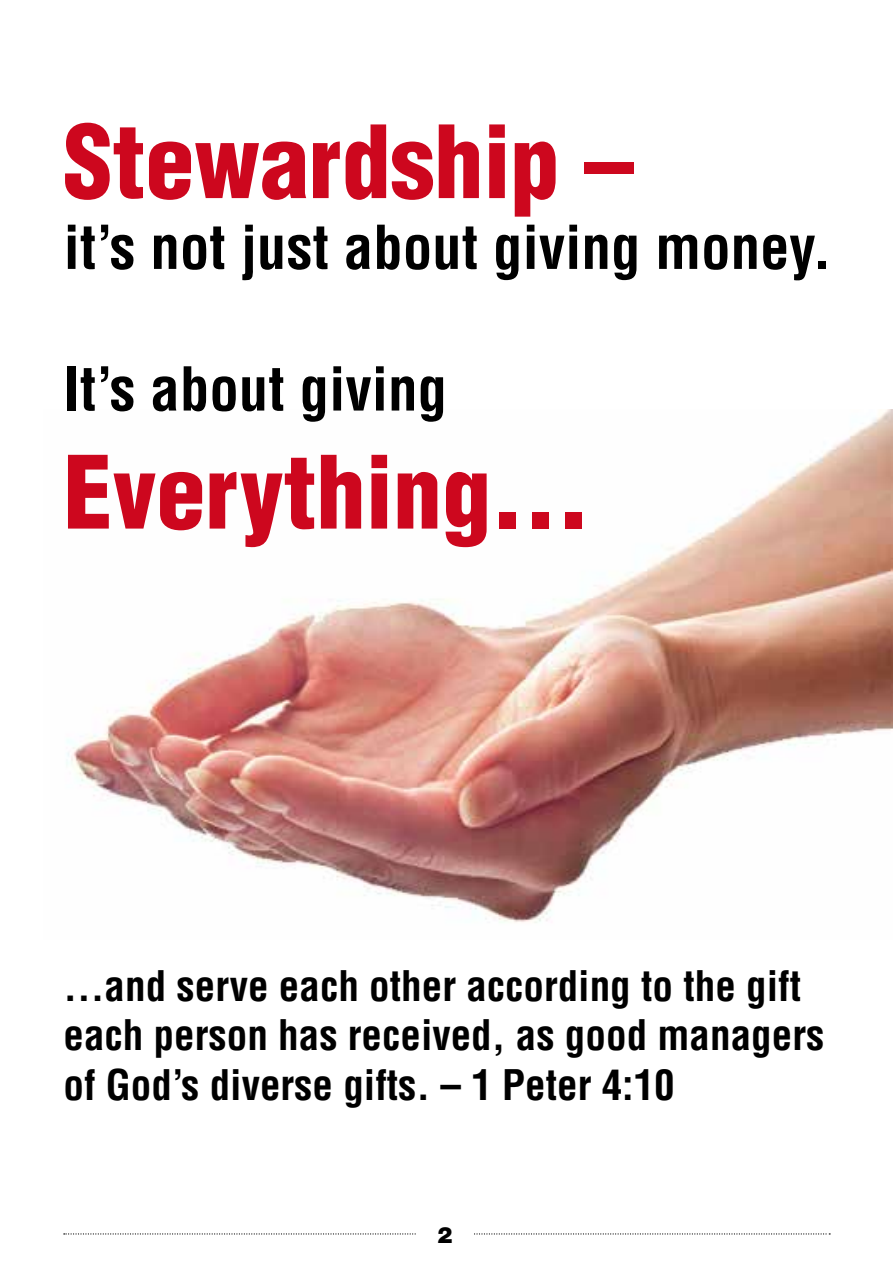
<style>
.page{position:relative;width:893px;height:1276px;background:#fff}
.page>*{position:absolute;margin:0;border:0;box-sizing:border-box;transform-origin:0 0}
.t1{font:900 condensed 98.33px "Helvetica LT Std";color:#cd071e}
.t2{font:900 condensed 98.1px "Helvetica LT Std";color:#cd071e}
.t3{font:700 condensed 58.95px "Helvetica LT Std";color:#000}
.t4{font:700 condensed 41.18px/49.3px "Helvetica LT Std";color:#000}
.t5{font:900 22.5px "Helvetica Neue LT Std";color:#000}
</style>
<div class="page">
<svg style="left:64px;top:1233px;width:766px;height:1px"></svg>
<div style="left:416px;top:1193px;width:58px;height:83px;background:#fff"></div>
<img style="left:66px;top:410px;width:827px;height:513px">
<h2 class="t2" style="left:63px;top:100px;width:571px">Stewardship –</h2>
<h3 class="t3" style="left:63px;top:210px;width:770px">it’s not just about giving money.</h3>
<h3 class="t3" style="left:63px;top:352px;width:385px">It’s about giving</h3>
<h1 class="t1" style="left:63px;top:430px;width:527px">Everything...</h1>
<p class="t4" style="left:63px;top:961px;width:762px">...and serve each other according to the gift each person has received, as good managers of God’s diverse gifts. – 1 Peter 4:10</p>
<p class="t5" style="left:437px;top:1221px;width:17px">2</p>
</div>
